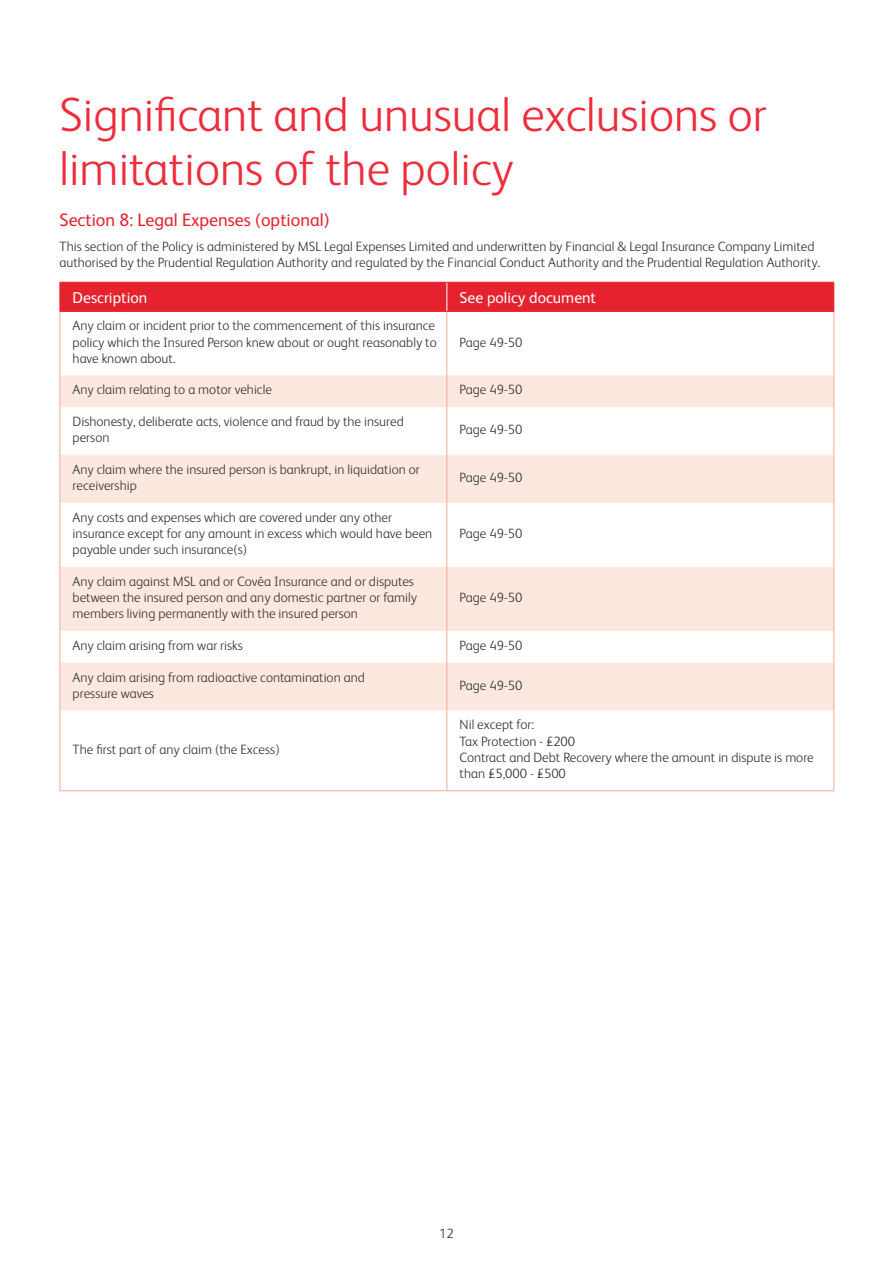
<style>
.page{position:relative;width:893px;height:1263px;background:#fff}
.page>*{position:absolute;margin:0;border:0;box-sizing:border-box;transform-origin:0 0}
.t1{font:300 48px/54px "FS Albert";color:#ee2c3b}
.t2{font:18px "FS Albert";color:#e6222f}
.t3{font:15.75px "FS Albert";color:#fff}
.t4{font:300 13.5px/16.2px "FS Albert";color:#363536}
</style>
<div class="page">
<svg style="left:61px;top:375px;width:772px;height:335px;fill:#fce8df"></svg>
<hr style="left:60px;top:311px;width:387px;height:1px;background:#e6222f">
<div style="left:60px;top:282px;width:774px;height:29px;background:#e6222f"></div>
<hr style="left:447px;top:311px;width:387px;height:1px;background:#e6222f">
<hr style="left:60px;top:312px;width:1px;height:63px;background:#f3aa94">
<hr style="left:446px;top:312px;width:1px;height:63px;background:#f3aa94">
<hr style="left:833px;top:312px;width:1px;height:63px;background:#f3aa94">
<hr style="left:60px;top:375px;width:1px;height:32px;background:#f3aa94">
<hr style="left:446px;top:375px;width:1px;height:32px;background:#f3aa94">
<hr style="left:833px;top:375px;width:1px;height:32px;background:#f3aa94">
<hr style="left:60px;top:407px;width:1px;height:48px;background:#f3aa94">
<hr style="left:446px;top:407px;width:1px;height:48px;background:#f3aa94">
<hr style="left:833px;top:407px;width:1px;height:48px;background:#f3aa94">
<hr style="left:60px;top:455px;width:1px;height:48px;background:#f3aa94">
<hr style="left:446px;top:455px;width:1px;height:48px;background:#f3aa94">
<hr style="left:833px;top:455px;width:1px;height:48px;background:#f3aa94">
<hr style="left:60px;top:503px;width:1px;height:64px;background:#f3aa94">
<hr style="left:446px;top:503px;width:1px;height:64px;background:#f3aa94">
<hr style="left:833px;top:503px;width:1px;height:64px;background:#f3aa94">
<hr style="left:60px;top:567px;width:1px;height:64px;background:#f3aa94">
<hr style="left:446px;top:567px;width:1px;height:64px;background:#f3aa94">
<hr style="left:833px;top:567px;width:1px;height:64px;background:#f3aa94">
<hr style="left:60px;top:631px;width:1px;height:32px;background:#f3aa94">
<hr style="left:446px;top:631px;width:1px;height:32px;background:#f3aa94">
<hr style="left:833px;top:631px;width:1px;height:32px;background:#f3aa94">
<hr style="left:60px;top:663px;width:1px;height:47px;background:#f3aa94">
<hr style="left:446px;top:663px;width:1px;height:47px;background:#f3aa94">
<hr style="left:833px;top:663px;width:1px;height:47px;background:#f3aa94">
<hr style="left:60px;top:710px;width:1px;height:80px;background:#f3aa94">
<hr style="left:60px;top:790px;width:387px;height:1px;background:#f3aa94">
<hr style="left:446px;top:710px;width:1px;height:80px;background:#f3aa94">
<hr style="left:833px;top:710px;width:1px;height:80px;background:#f3aa94">
<hr style="left:447px;top:790px;width:387px;height:1px;background:#f3aa94">
<p class="t1" style="left:60px;top:85px;width:709px">Significant and unusual exclusions or limitations of the policy</p>
<p class="t2" style="left:60px;top:208px;width:272px">Section 8: Legal Expenses (optional)</p>
<p class="t4" style="left:60px;top:238px;width:762px">This section of the Policy is administered by MSL Legal Expenses Limited and underwritten by Financial &amp; Legal Insurance Company Limited authorised by the Prudential Regulation Authority and regulated by the Financial Conduct Authority and the Prudential Regulation Authority.</p>
<p class="t3" style="left:73px;top:287px;width:76px">Description</p>
<p class="t3" style="left:460px;top:287px;width:138px">See policy document</p>
<p class="t4" style="left:73px;top:317px;width:366px">Any claim or incident prior to the commencement of this insurance policy which the Insured Person knew about or ought reasonably to have known about.</p>
<p class="t4" style="left:460px;top:333px;width:64px">Page 49-50</p>
<p class="t4" style="left:73px;top:381px;width:201px">Any claim relating to a motor vehicle</p>
<p class="t4" style="left:460px;top:381px;width:64px">Page 49-50</p>
<p class="t4" style="left:73px;top:413px;width:333px">Dishonesty, deliberate acts, violence and fraud by the insured person</p>
<p class="t4" style="left:460px;top:421px;width:64px">Page 49-50</p>
<p class="t4" style="left:73px;top:460px;width:349px">Any claim where the insured person is bankrupt, in liquidation or receivership</p>
<p class="t4" style="left:460px;top:469px;width:64px">Page 49-50</p>
<p class="t4" style="left:73px;top:508px;width:361px">Any costs and expenses which are covered under any other insurance except for any amount in excess which would have been payable under such insurance(s)</p>
<p class="t4" style="left:460px;top:525px;width:64px">Page 49-50</p>
<p class="t4" style="left:73px;top:572px;width:346px">Any claim against MSL and or Covéa Insurance and or disputes between the insured person and any domestic partner or family members living permanently with the insured person</p>
<p class="t4" style="left:460px;top:589px;width:64px">Page 49-50</p>
<p class="t4" style="left:73px;top:636px;width:172px">Any claim arising from war risks</p>
<p class="t4" style="left:460px;top:636px;width:64px">Page 49-50</p>
<p class="t4" style="left:73px;top:668px;width:294px">Any claim arising from radioactive contamination and pressure waves</p>
<p class="t4" style="left:460px;top:676px;width:64px">Page 49-50</p>
<p class="t4" style="left:73px;top:740px;width:208px">The first part of any claim (the Excess)</p>
<p class="t4" style="left:460px;top:716px;width:76px">Nil except for:</p>
<p class="t4" style="left:460px;top:732px;width:117px">Tax Protection - £200</p>
<p class="t4" style="left:460px;top:748px;width:356px">Contract and Debt Recovery where the amount in dispute is more than £5,000 - £500</p>
<p class="t4" style="left:439px;top:1225px;width:16px">12</p>
</div>
